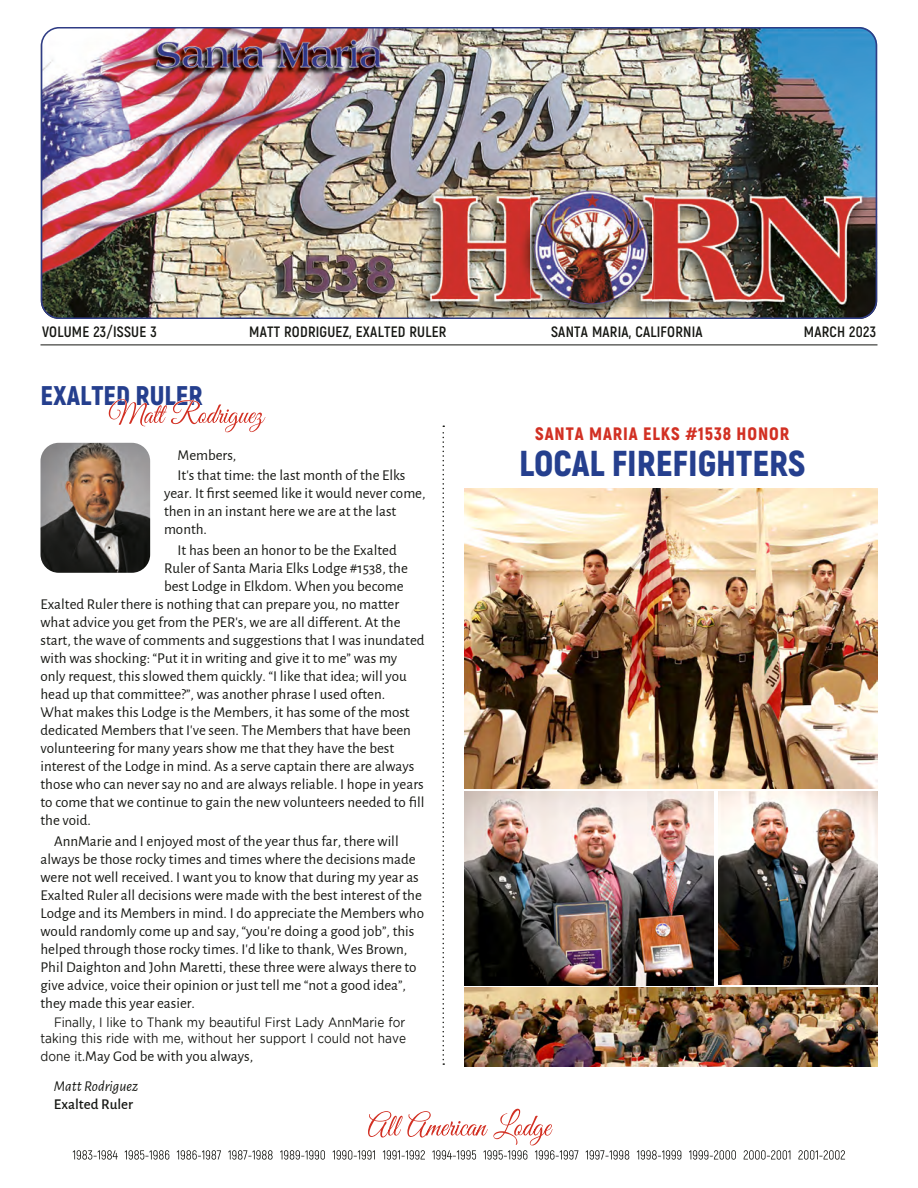
<style>
.page{position:relative;width:918px;height:1188px;background:#fff}
.page>*{position:absolute;margin:0;border:0;box-sizing:border-box;transform-origin:0 0}
.t1{font:900 36px "Akrobat";color:#253f8e}
.t2{font:900 27px "Akrobat";color:#253f8e}
.t3{font:900 18px "Akrobat";letter-spacing:.05em;color:#d23023}
.t4{font:15px/18px "Alegreya Sans";color:#161713}
.t5{font:700 15px "Akrobat";letter-spacing:.015em;color:#161713}
.t6{font:500 15px "Alegreya Sans";color:#161713}
.t7{font:13.5px/16.5px "Gotham";color:#161713;text-align:right;scale:.88 1}
.s1{font-family:"Gotham";font-size:13.5px}
.s2{font-style:italic}
</style>
<div class="page">
<svg style="left:73px;top:1109px;width:772px;height:51px"></svg>
<img style="left:41px;top:27px;width:836px;height:292px">
<img style="left:530px;top:187px;width:124px;height:124px">
<img style="left:532px;top:188px;width:119px;height:119px">
<hr style="left:40px;top:345px;width:838px;height:1px;background:#161713">
<svg style="left:108px;top:399px;width:158px;height:34px"></svg>
<svg style="left:442px;top:426px;width:2px;height:639px"></svg>
<img style="left:718px;top:792px;width:160px;height:193px">
<img style="left:464px;top:792px;width:250px;height:193px">
<img style="left:464px;top:489px;width:414px;height:299px">
<img style="left:464px;top:988px;width:414px;height:79px">
<img style="left:40px;top:443px;width:110px;height:130px">
<p class="t5" style="left:42px;top:322px;width:116px">VOLUME 23/ISSUE 3</p>
<p class="t5" style="left:249px;top:322px;width:199px">MATT RODRIGUEZ, EXALTED RULER</p>
<p class="t5" style="left:551px;top:322px;width:153px">SANTA MARIA, CALIFORNIA</p>
<p class="t5" style="left:804px;top:322px;width:74px">MARCH 2023</p>
<h2 class="t2" style="left:40px;top:378px;width:164px">EXALTED RULER</h2>
<p class="t4" style="left:178px;top:444px;width:229px;line-height:20.7px">Members,<br>It’s that time: the last month of the Elks</p>
<p class="t4" style="left:164px;top:484px;width:263px">year. It first seemed like it would never come, then in an instant here we are at the last month.</p>
<p class="t4" style="left:178px;top:540px;width:221px">It has been an honor to be the Exalted</p>
<p class="t4" style="left:164px;top:558px;width:245px">Ruler of Santa Maria Elks Lodge #1538, the</p>
<p class="t4" style="left:164px;top:576px;width:241px">best Lodge in Elkdom. When you become</p>
<p class="t4" style="left:40px;top:594px;width:360px">Exalted Ruler there is nothing that can prepare you, no matter</p>
<p class="t4" style="left:40px;top:612px;width:362px">what advice you get from the PER’s, we are all different. At the</p>
<p class="t4" style="left:40px;top:630px;width:386px">start, the wave of comments and suggestions that I was inundated</p>
<p class="t4" style="left:40px;top:648px;width:358px">with was shocking: “Put it in writing and give it to me” was my</p>
<p class="t4" style="left:40px;top:666px;width:368px">only request, this slowed them quickly. “I like that idea; will you</p>
<p class="t4" style="left:40px;top:684px;width:346px">head up that committee?”, was another phrase I used often.</p>
<p class="t4" style="left:40px;top:702px;width:371px">What makes this Lodge is the Members, it has some of the most</p>
<p class="t4" style="left:40px;top:720px;width:372px">dedicated Members that I’ve seen. The Members that have been</p>
<p class="t4" style="left:40px;top:738px;width:355px">volunteering for many years show me that they have the best</p>
<p class="t4" style="left:40px;top:756px;width:375px">interest of the Lodge in mind. As a serve captain there are always</p>
<p class="t4" style="left:40px;top:774px;width:385px">those who can never say no and are always reliable. I hope in years</p>
<p class="t4" style="left:40px;top:792px;width:385px">to come that we continue to gain the new volunteers needed to fill</p>
<p class="t4" style="left:40px;top:810px;width:52px">the void.</p>
<p class="t4" style="left:40px;top:831px;width:385px;text-indent:14px">AnnMarie and I enjoyed most of the year thus far, there will always be those rocky times and times where the decisions made were not well received. I want you to know that during my year as Exalted Ruler all decisions were made with the best interest of the Lodge and its Members in mind. I do appreciate the Members who would randomly come up and say, “you’re doing a good job”, this helped through those rocky times. I’d like to thank, Wes Brown, Phil Daighton and John Maretti, these three were always there to give advice, voice their opinion or just tell me “not a good idea”, they made this year easier.</p>
<p class="t7" style="left:41px;top:1014px;width:417px">Finally, I like to Thank my beautiful First Lady AnnMarie for taking this ride with me, without her support I could not have</p>
<p class="t4" style="left:54px;top:1041px;width:201px;line-height:29.7px;text-indent:-13px"><span class="s1">done it.</span>May God be with you always,<br><span class="s2">Matt Rodriguez</span></p>
<p class="t6" style="left:54px;top:1094px;width:81px">Exalted Ruler</p>
<p class="t3" style="left:535px;top:422px;width:256px">SANTA MARIA ELKS #1538 HONOR</p>
<h1 class="t1" style="left:519px;top:440px;width:288px">LOCAL FIREFIGHTERS</h1>
</div>
